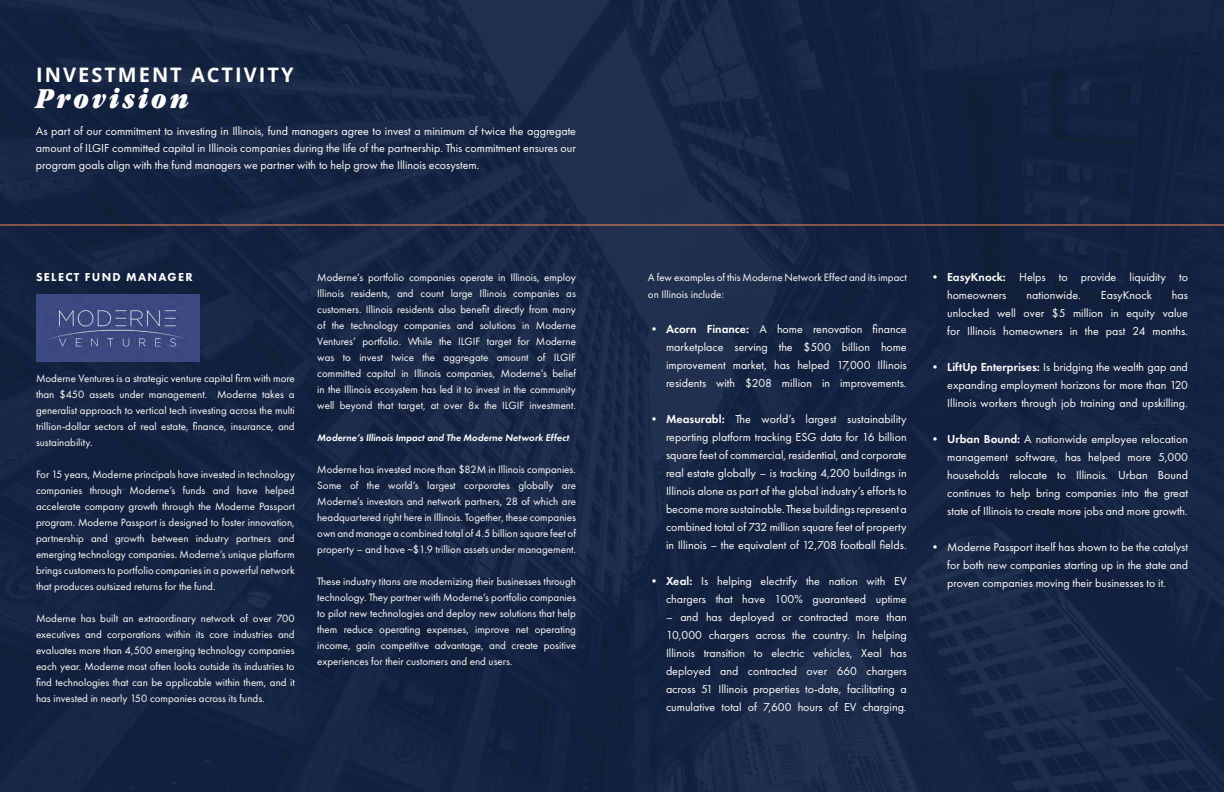
<style>
.page{position:relative;width:1224px;height:792px;background:#152442}
.page>*{position:absolute;margin:0;border:0;box-sizing:border-box;transform-origin:0 0}
.t1{font:30px "ITC Garamond Std Ult Narrow Ita";letter-spacing:.1em;color:#fff}
.t2{font:700 20px "Open Sans";letter-spacing:.1em;color:#fff}
.t3{font:12px/18px "Futura PT";color:#fff;text-align:justify}
.t4{font:800 12px "Futura PT";letter-spacing:.11em;color:#fff}
.t5{font:11px/16px "Futura PT";color:#fff;text-align:justify}
.t6{font:italic 600 10px "Futura PT";color:#fff}
.s1{font-weight:600}
</style>
<div class="page">
<hr style="left:0;top:224px;width:1224px;height:2px;background:#f68a55">
<img style="left:36px;top:294px;width:164px;height:67px">
<h2 class="t2" style="left:36px;top:60px;width:259px">INVESTMENT ACTIVITY</h2>
<h1 class="t1" style="left:36px;top:81px;width:154px">Provision</h1>
<p class="t3" style="left:36px;top:123px;width:542px;line-height:17px">As part of our commitment to investing in Illinois, fund managers agree to invest a minimum of twice the aggregate amount of ILGIF committed capital in Illinois companies during the life of the partnership. This commitment ensures our program goals align with the fund managers we partner with to help grow the Illinois ecosystem.</p>
<p class="t4" style="left:36px;top:270px;width:158px">SELECT FUND MANAGER</p>
<p class="t5" style="left:36px;top:371px;width:260px">Moderne Ventures is a strategic venture capital firm with more than $450 assets under management. Moderne takes a generalist approach to vertical tech investing across the multi trillion-dollar sectors of real estate, finance, insurance, and sustainability.</p>
<p class="t5" style="left:36px;top:467px;width:260px">For 15 years, Moderne principals have invested in technology companies through Moderne’s funds and have helped accelerate company growth through the Moderne Passport program. Moderne Passport is designed to foster innovation, partnership and growth between industry partners and emerging technology companies. Moderne’s unique platform brings customers to portfolio companies in a powerful network that produces outsized returns for the fund.</p>
<p class="t5" style="left:36px;top:611px;width:260px">Moderne has built an extraordinary network of over 700 executives and corporations within its core industries and evaluates more than 4,500 emerging technology companies each year. Moderne most often looks outside its industries to find technologies that can be applicable within them, and it has invested in nearly 150 companies across its funds.</p>
<p class="t5" style="left:317px;top:269px;width:260px">Moderne’s portfolio companies operate in Illinois, employ Illinois residents, and count large Illinois companies as customers. Illinois residents also benefit directly from many of the technology companies and solutions in Moderne Ventures’ portfolio. While the ILGIF target for Moderne was to invest twice the aggregate amount of ILGIF committed capital in Illinois companies, Moderne’s belief in the Illinois ecosystem has led it to invest in the community well beyond that target, at over 8x the ILGIF investment.</p>
<p class="t6" style="left:317px;top:431px;width:253px">Moderne’s Illinois Impact and The Moderne Network Effect</p>
<p class="t5" style="left:317px;top:461px;width:260px">Moderne has invested more than $82M in Illinois companies.<br>Some of the world’s largest corporates globally are Moderne’s investors and network partners, 28 of which are headquartered right here in Illinois. Together, these companies own and manage a combined total of 4.5 billion square feet of property – and have ~$1.9 trillion assets under management.</p>
<p class="t5" style="left:317px;top:573px;width:260px">These industry titans are modernizing their businesses through technology. They partner with Moderne’s portfolio companies to pilot new technologies and deploy new solutions that help them reduce operating expenses, improve net operating income, gain competitive advantage, and create positive experiences for their customers and end users.</p>
<p class="t5" style="left:648px;top:268px;width:260px;line-height:17px">A few examples of this Moderne Network Effect and its impact on Illinois include:</p>
<p class="t3" style="left:666px;top:319px;width:242px;text-indent:-18px"><span class="s1">• Acorn Finance:</span> A home renovation finance marketplace serving the $500 billion home improvement market, has helped 17,000 Illinois residents with $208 million in improvements.</p>
<p class="t3" style="left:666px;top:409px;width:242px;text-indent:-18px"><span class="s1">• Measurabl:</span> The world’s largest sustainability reporting platform tracking ESG data for 16 billion square feet of commercial, residential, and corporate real estate globally – is tracking 4,200 buildings in Illinois alone as part of the global industry’s efforts to become more sustainable. These buildings represent a combined total of 732 million square feet of property in Illinois – the equivalent of 12,708 football fields.</p>
<p class="t3" style="left:648px;top:571px;width:260px;text-align:right"><span class="s1">• Xeal:</span> Is helping electrify the nation with EV chargers that have 100% guaranteed uptime</p>
<p class="t3" style="left:666px;top:607px;width:242px">– and has deployed or contracted more than 10,000 chargers across the country. In helping Illinois transition to electric vehicles, Xeal has deployed and contracted over 660 chargers across 51 Illinois properties to-date, facilitating a cumulative total of 7,600 hours of EV charging.</p>
<p class="t3" style="left:947px;top:268px;width:242px;text-indent:-18px"><span class="s1">• EasyKnock:</span> Helps to provide liquidity to homeowners</p>
<p class="t3" style="left:947px;top:286px;width:242px;text-indent:225px">has unlocked well over $5 million in equity value for Illinois homeowners in the past 24 months.</p>
<p class="t3" style="left:947px;top:358px;width:242px;text-indent:-18px"><span class="s1">• LiftUp Enterprises:</span> Is bridging the wealth gap and expanding employment horizons for more than 120<br>Illinois workers through job training and upskilling.</p>
<p class="t3" style="left:947px;top:430px;width:242px;text-indent:-18px"><span class="s1">• Urban Bound:</span> A nationwide employee relocation management software, has helped more 5,000 households relocate to Illinois. Urban Bound continues to help bring companies into the great state of Illinois to create more jobs and more growth.</p>
<p class="t3" style="left:947px;top:538px;width:242px;text-indent:-18px">• Moderne Passport itself has shown to be the catalyst for both new companies starting up in the state and proven companies moving their businesses to it.</p>
<p class="t3" style="left:1027px;top:286px;width:56px">nationwide.</p>
<p class="t3" style="left:1101px;top:286px;width:52px">EasyKnock</p>
</div>
